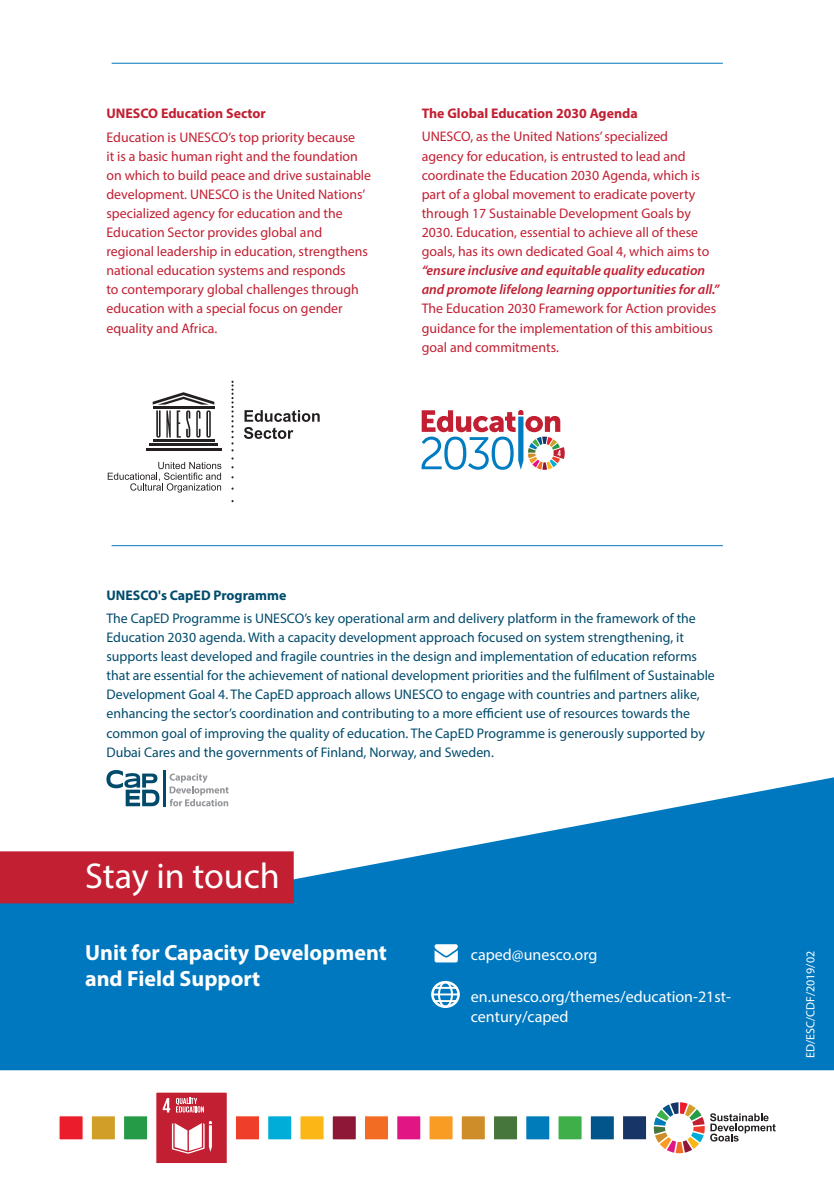
<style>
.page{position:relative;width:834px;height:1191px;background:#fff}
.page>*{position:absolute;margin:0;border:0;box-sizing:border-box;transform-origin:0 0}
.Main_Title_Right_Pag{font:36px "Myriad Pro";color:#fff}
.Contact_Address{font:700 22px/26px "Myriad Pro";color:#fff}
.Bodytext{font:16px/20px "Myriad Pro";color:#fff}
.t1{font:14px/19px "Myriad Pro";color:#c21f32}
.t2{font:14px/19px "Myriad Pro";color:#004b6c}
.t3{font:12px "Myriad Pro";color:#fff}
.s1{font-weight:700}
.s2{font-weight:600;font-style:italic}
</style>
<div class="page">
<svg style="left:0;top:777px;width:833px;height:293px;fill:#0078bf"></svg>
<div style="left:0;top:851px;width:294px;height:52px;background:#c21f32"></div>
<svg style="left:434px;top:944px;width:23px;height:18px"></svg>
<svg style="left:430px;top:980px;width:30px;height:28px"></svg>
<div style="left:432px;top:982px;width:26px;height:24px;border:1px solid #fff;border-radius:50%"></div>
<svg style="left:653px;top:1102px;width:122px;height:52px"></svg>
<div style="left:58px;top:1115px;width:26px;height:25px;background:#eb1c2c;border:1px solid #fff"></div>
<div style="left:91px;top:1115px;width:25px;height:25px;background:#d19f28;border:1px solid #fff"></div>
<div style="left:123px;top:1115px;width:25px;height:25px;background:#269b47;border:1px solid #fff"></div>
<div style="left:235px;top:1115px;width:25px;height:25px;background:#ef3e2a;border:1px solid #fff"></div>
<div style="left:267px;top:1115px;width:25px;height:25px;background:#00add9;border:1px solid #fff"></div>
<div style="left:299px;top:1115px;width:26px;height:25px;background:#fcb615;border:1px solid #fff"></div>
<div style="left:331px;top:1115px;width:26px;height:25px;background:#8e1737;border:1px solid #fff"></div>
<div style="left:363px;top:1115px;width:26px;height:25px;background:#f36c24;border:1px solid #fff"></div>
<div style="left:396px;top:1115px;width:25px;height:25px;background:#e11584;border:1px solid #fff"></div>
<div style="left:428px;top:1115px;width:25px;height:25px;background:#f89c24;border:1px solid #fff"></div>
<div style="left:460px;top:1115px;width:26px;height:25px;background:#cf8d29;border:1px solid #fff"></div>
<div style="left:492px;top:1115px;width:26px;height:25px;background:#46763b;border:1px solid #fff"></div>
<div style="left:525px;top:1115px;width:25px;height:25px;background:#007cbb;border:1px solid #fff"></div>
<div style="left:557px;top:1115px;width:25px;height:25px;background:#3eaf49;border:1px solid #fff"></div>
<div style="left:589px;top:1115px;width:26px;height:25px;background:#01558a;border:1px solid #fff"></div>
<div style="left:621px;top:1115px;width:26px;height:25px;background:#183567;border:1px solid #fff"></div>
<svg style="left:156px;top:1092px;width:71px;height:71px;background:#cf4f5e"></svg>
<hr style="left:112px;top:63px;width:610px;height:1px;background:#0078bf">
<hr style="left:112px;top:545px;width:610px;height:1px;background:#0078bf">
<svg style="left:231px;top:381px;width:2px;height:70px"></svg>
<hr style="left:153px;top:439px;width:61px;height:2px;background:#231f20">
<hr style="left:149px;top:443px;width:69px;height:3px;background:#231f20">
<hr style="left:146px;top:448px;width:75px;height:2px;background:#231f20">
<hr style="left:153px;top:406px;width:61px;height:3px;background:#231f20">
<svg style="left:153px;top:392px;width:61px;height:12px"></svg>
<svg style="left:156px;top:410px;width:15px;height:27px"></svg>
<svg style="left:196px;top:410px;width:4px;height:27px"></svg>
<svg style="left:206px;top:410px;width:5px;height:27px"></svg>
<svg style="left:208px;top:412px;width:1px;height:24px"></svg>
<svg style="left:177px;top:410px;width:13px;height:27px"></svg>
<svg style="left:244px;top:410px;width:75px;height:29px"></svg>
<svg style="left:108px;top:462px;width:113px;height:30px"></svg>
<svg style="left:421px;top:410px;width:143px;height:60px"></svg>
<svg style="left:170px;top:773px;width:58px;height:33px"></svg>
<svg style="left:106px;top:770px;width:53px;height:36px"></svg>
<hr style="left:163px;top:770px;width:2px;height:36px;background:#004b6c">
<p class="t1" style="left:106px;top:102px;width:250px;line-height:23.2px"><span class="s1">UNESCO Education Sector<br></span>Education is UNESCO’s top priority because</p>
<p class="t1" style="left:106px;top:146px;width:266px">it is a basic human right and the foundation on which to build peace and drive sustainable development. UNESCO is the United Nations’ specialized agency for education and the Education Sector provides global and regional leadership in education, strengthens national education systems and responds<br>to contemporary global challenges through education with a special focus on gender equality and Africa.</p>
<p class="t1" style="left:421px;top:102px;width:248px;line-height:23.2px"><span class="s1">The Global Education 2030 Agenda<br></span>UNESCO, as the United Nations’ specialized</p>
<p class="t1" style="left:421px;top:146px;width:299px">agency for education, is entrusted to lead and coordinate the Education 2030 Agenda, which is part of a global movement to eradicate poverty through 17 Sustainable Development Goals by 2030. Education, essential to achieve all of these goals, has its own dedicated Goal 4, which aims to <span class="s2">“ensure inclusive and equitable quality education and promote lifelong learning opportunities for all.” </span>The Education 2030 Framework for Action provides guidance for the implementation of this ambitious goal and commitments.</p>
<p class="t2" style="left:106px;top:583px;width:591px;line-height:23.2px"><span class="s1">UNESCO's CapED Programme<br></span>The CapED Programme is UNESCO’s key operational arm and delivery platform in the framework of the</p>
<p class="t2" style="left:106px;top:627px;width:610px">Education 2030 agenda. With a capacity development approach focused on system strengthening, it supports least developed and fragile countries in the design and implementation of education reforms that are essential for the achievement of national development priorities and the fulfilment of Sustainable Development Goal 4. The CapED approach allows UNESCO to engage with countries and partners alike, enhancing the sector’s coordination and contributing to a more efficient use of resources towards the common goal of improving the quality of education. The CapED Programme is generously supported by Dubai Cares and the governments of Finland, Norway, and Sweden.</p>
<p class="Main_Title_Right_Pag" style="left:85px;top:854px;width:196px">Stay in touch</p>
<p class="Contact_Address" style="left:85px;top:938px;width:303px">Unit for Capacity Development and Field Support</p>
<p class="Bodytext" style="left:471px;top:944px;width:128px">caped@unesco.org</p>
<p class="Bodytext" style="left:471px;top:986px;width:261px">en.unesco.org/themes/education-21st&shy;century/caped</p>
<p class="t3" style="left:803px;top:1058px;width:108px;rotate:-90deg">ED/ESC/CDF/2019/02</p>
</div>
